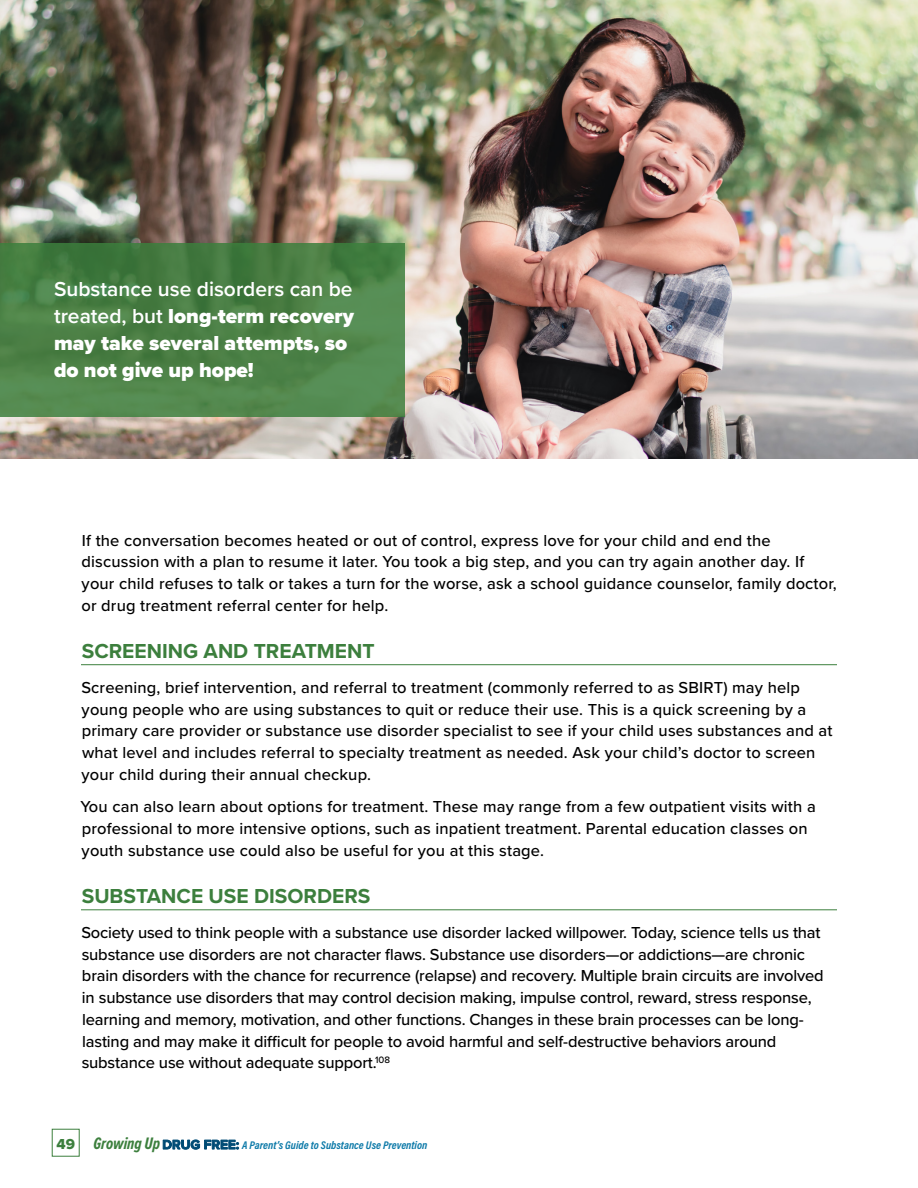
<style>
.page{position:relative;width:918px;height:1188px;background:#fff}
.page>*{position:absolute;margin:0;border:0;box-sizing:border-box;transform-origin:0 0}
.t1{font:900 21px/27px "Proxima Nova";color:#fff}
.t2{font:700 21px "Proxima Nova";color:#3c7f3d}
.t3{font:italic 700 17.25px "Proxima Nova Ex Cn";color:#3c7f3d}
.t4{font:500 16.5px/21.8px "Proxima Nova";letter-spacing:.01em;color:#000}
.t5{font:500 16.5px/21.8px "Proxima Nova";letter-spacing:-.01em;color:#000}
.t6{font:italic 700 11.25px "Acumin Pro Cond";color:#0f7ba9}
.s1{font-weight:600}
.s2{font-family:"Proxima Nova Extrabld";font-weight:400;font-style:normal;font-size:15px}
</style>
<div class="page">
<div style="left:52px;top:1129px;width:28px;height:28px;border:1px solid #3c7f3d"></div>
<svg style="left:163px;top:1140px;width:76px;height:10px"></svg>
<hr style="left:81px;top:664px;width:756px;height:1px;background:#3c7f3d">
<hr style="left:81px;top:909px;width:756px;height:1px;background:#3c7f3d">
<img style="left:0;top:0;width:918px;height:459px">
<svg style="left:0;top:243px;width:405px;height:174px;background:#4c8248"></svg>
<p class="t1" style="left:54px;top:276px;width:301px"><span class="s1">Substance use disorders can be treated, but</span> long-term recovery may take several attempts, so do not give up hope!</p>
<p class="t4" style="left:81px;top:529px;width:757px">If the conversation becomes heated or out of control, express love for your child and end the discussion with a plan to resume it later. You took a big step, and you can try again another day. If your child refuses to talk or takes a turn for the worse, ask a school guidance counselor, family doctor, or drug treatment referral center for help.</p>
<h3 class="t2" style="left:82px;top:635px;width:294px">SCREENING AND TREATMENT</h3>
<p class="t4" style="left:81px;top:676px;width:753px">Screening, brief intervention, and referral to treatment (commonly referred to as SBIRT) may help young people who are using substances to quit or reduce their use. This is a quick screening by a primary care provider or substance use disorder specialist to see if your child uses substances and at what level and includes referral to specialty treatment as needed. Ask your child’s doctor to screen your child during their annual checkup.</p>
<p class="t4" style="left:80px;top:795px;width:737px">You can also learn about options for treatment. These may range from a few outpatient visits with a professional to more intensive options, such as inpatient treatment. Parental education classes on youth substance use could also be useful for you at this stage.</p>
<h3 class="t2" style="left:82px;top:880px;width:290px">SUBSTANCE USE DISORDERS</h3>
<p class="t5" style="left:81px;top:921px;width:744px">Society used to think people with a substance use disorder lacked willpower. Today, science tells us that substance use disorders are not character flaws. Substance use disorders—or addictions—are chronic brain disorders with the chance for recurrence (relapse) and recovery. Multiple brain circuits are involved in substance use disorders that may control decision making, impulse control, reward, stress response, learning and memory, motivation, and other functions. Changes in these brain processes can be long&shy;lasting and may make it difficult for people to avoid harmful and self-destructive behaviors around substance use without adequate support.<sup>108</sup></p>
<p class="t3" style="left:56px;top:1131px;width:105px"><span class="s2">49</span> Growing Up</p>
<p class="t6" style="left:242px;top:1138px;width:187px">A Parent’s Guide to Substance Use Prevention</p>
</div>
